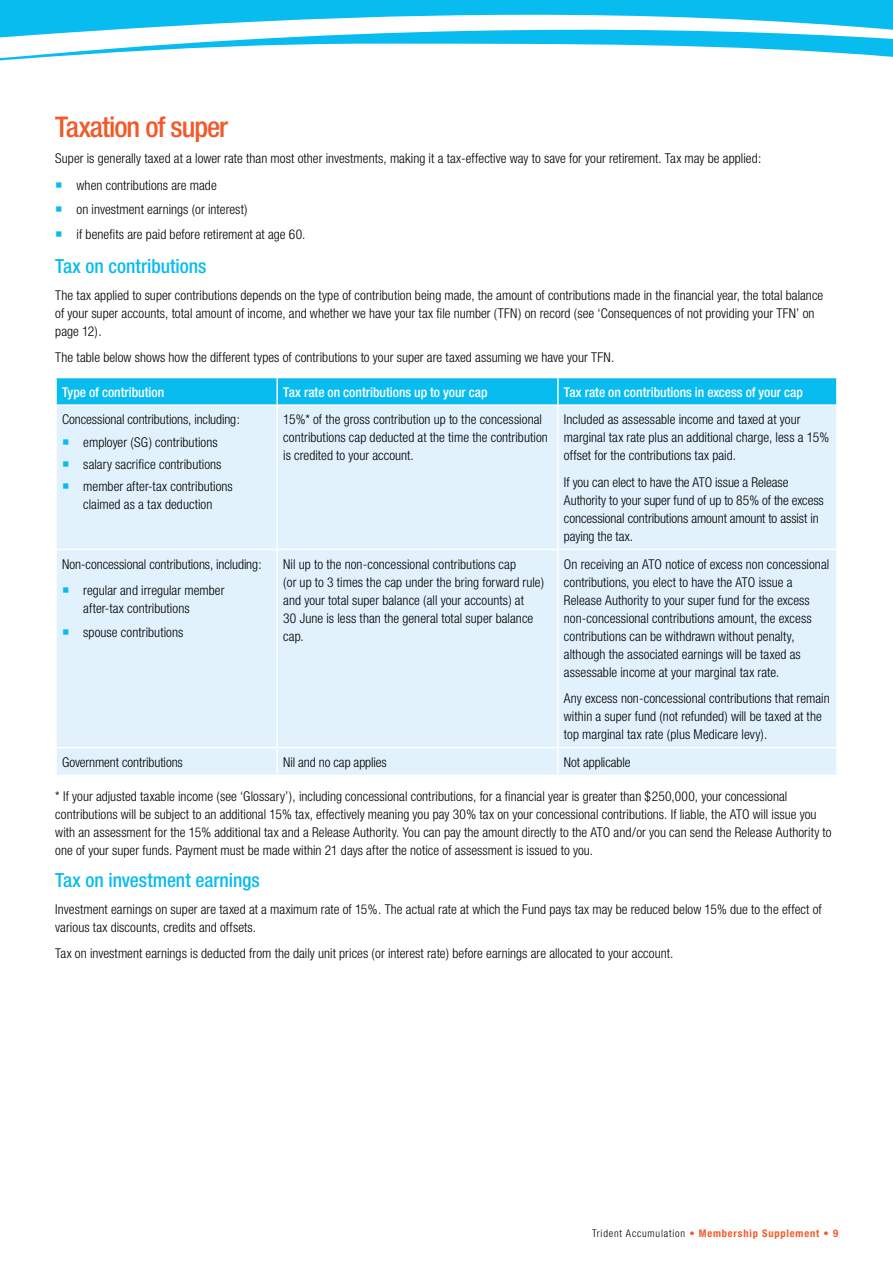
<style>
.page{position:relative;width:893px;height:1263px;background:#fff}
.page>*{position:absolute;margin:0;border:0;box-sizing:border-box;transform-origin:0 0}
.t1{font:500 condensed 28.5px "Helvetica Neue";letter-spacing:-.035em;color:#f15a2a}
.t2{font:500 condensed 19.5px "Helvetica Neue";letter-spacing:-.005em;color:#09bcef}
.t3{font:300 condensed 13.5px/18px "Helvetica Neue";letter-spacing:.005em;color:#000}
.t4{font:500 condensed 13.5px "Helvetica Neue";color:#fff}
.t5{font:700 condensed 10.5px "Helvetica Neue";letter-spacing:.075em;color:#f15a2a}
.s1{font-weight:300;color:#000}
</style>
<div class="page">
<svg style="left:0;top:0;width:893px;height:61px;fill:#09bcef"></svg>
<div style="left:57px;top:378px;width:779px;height:26px;background:#09bcef"></div>
<div style="left:57px;top:406px;width:779px;height:369px;background:#e1f2fc"></div>
<hr style="left:276px;top:378px;width:2px;height:26px;background:#fff">
<hr style="left:557px;top:378px;width:2px;height:26px;background:#fff">
<hr style="left:276px;top:406px;width:2px;height:143px;background:#fff">
<hr style="left:557px;top:406px;width:2px;height:143px;background:#fff">
<hr style="left:55px;top:549px;width:222px;height:1px;background:#fff">
<hr style="left:277px;top:549px;width:281px;height:1px;background:#fff">
<hr style="left:276px;top:550px;width:2px;height:197px;background:#fff">
<hr style="left:558px;top:549px;width:280px;height:1px;background:#fff">
<hr style="left:557px;top:550px;width:2px;height:197px;background:#fff">
<hr style="left:55px;top:747px;width:222px;height:1px;background:#fff">
<hr style="left:277px;top:747px;width:281px;height:1px;background:#fff">
<hr style="left:276px;top:748px;width:2px;height:27px;background:#fff">
<hr style="left:558px;top:747px;width:280px;height:1px;background:#fff">
<hr style="left:557px;top:748px;width:2px;height:27px;background:#fff">
<svg style="left:63px;top:439px;width:5px;height:5px"></svg>
<svg style="left:63px;top:461px;width:5px;height:6px"></svg>
<svg style="left:63px;top:483px;width:5px;height:6px"></svg>
<svg style="left:63px;top:587px;width:5px;height:6px"></svg>
<svg style="left:63px;top:630px;width:5px;height:5px"></svg>
<h1 class="t1" style="left:55px;top:110px;width:174px">Taxation of super</h1>
<p class="t3" style="left:77px;top:145px;width:686px;line-height:26.5px;text-indent:-21px">Super is generally taxed at a lower rate than most other investments, making it a tax-effective way to save for your retirement. Tax may be applied: when contributions are made</p>
<p class="t3" style="left:77px;top:197px;width:230px;line-height:24.5px">on investment earnings (or interest)<br>if benefits are paid before retirement at age 60.</p>
<h2 class="t2" style="left:55px;top:255px;width:153px">Tax on contributions</h2>
<p class="t3" style="left:55px;top:286px;width:770px">The tax applied to super contributions depends on the type of contribution being made, the amount of contributions made in the financial year, the total balance of your super accounts, total amount of income, and whether we have your tax file number (TFN) on record (see ‘Consequences of not providing your TFN’ on page 12).</p>
<p class="t3" style="left:55px;top:348px;width:560px">The table below shows how the different types of contributions to your super are taxed assuming we have your TFN.</p>
<p class="t4" style="left:62px;top:384px;width:104px">Type of contribution</p>
<p class="t4" style="left:283px;top:384px;width:206px">Tax rate on contributions up to your cap</p>
<p class="t4" style="left:564px;top:384px;width:241px">Tax rate on contributions in excess of your cap</p>
<p class="t3" style="left:83px;top:408px;width:158px;line-height:22.2px;text-indent:-21px">Concessional contributions, including: employer (SG) contributions salary sacrifice contributions member after-tax contributions</p>
<p class="t3" style="left:83px;top:495px;width:131px">claimed as a tax deduction</p>
<p class="t3" style="left:283px;top:410px;width:266px">15%* of the gross contribution up to the concessional contributions cap deducted at the time the contribution is credited to your account.</p>
<p class="t3" style="left:564px;top:410px;width:267px">Included as assessable income and taxed at your marginal tax rate plus an additional charge, less a 15% offset for the contributions tax paid.</p>
<p class="t3" style="left:564px;top:473px;width:261px">If you can elect to have the ATO issue a Release Authority to your super fund of up to 85% of the excess concessional contributions amount amount to assist in paying the tax.</p>
<p class="t3" style="left:83px;top:550px;width:180px;line-height:26.5px;text-indent:-21px">Non-concessional contributions, including: regular and irregular member</p>
<p class="t3" style="left:83px;top:596px;width:108px;line-height:24.5px">after-tax contributions spouse contributions</p>
<p class="t3" style="left:283px;top:555px;width:263px">Nil up to the non-concessional contributions cap<br>(or up to 3 times the cap under the bring forward rule) and your total super balance (all your accounts) at<br>30 June is less than the general total super balance cap.</p>
<p class="t3" style="left:564px;top:555px;width:267px">On receiving an ATO notice of excess non concessional contributions, you elect to have the ATO issue a Release Authority to your super fund for the excess non-concessional contributions amount, the excess contributions can be withdrawn without penalty, although the associated earnings will be taxed as assessable income at your marginal tax rate.</p>
<p class="t3" style="left:564px;top:689px;width:267px">Any excess non-concessional contributions that remain within a super fund (not refunded) will be taxed at the top marginal tax rate (plus Medicare levy).</p>
<p class="t3" style="left:62px;top:753px;width:122px">Government contributions</p>
<p class="t3" style="left:283px;top:753px;width:105px">Nil and no cap applies</p>
<p class="t3" style="left:564px;top:753px;width:68px">Not applicable</p>
<p class="t3" style="left:55px;top:787px;width:778px">* If your adjusted taxable income (see ‘Glossary’), including concessional contributions, for a financial year is greater than $250,000, your concessional contributions will be subject to an additional 15% tax, effectively meaning you pay 30% tax on your concessional contributions. If liable, the ATO will issue you with an assessment for the 15% additional tax and a Release Authority. You can pay the amount directly to the ATO and/or you can send the Release Authority to one of your super funds. Payment must be made within 21 days after the notice of assessment is issued to you.</p>
<h2 class="t2" style="left:55px;top:869px;width:206px">Tax on investment earnings</h2>
<p class="t3" style="left:55px;top:900px;width:768px">Investment earnings on super are taxed at a maximum rate of 15%. The actual rate at which the Fund pays tax may be reduced below 15% due to the effect of various tax discounts, credits and offsets.</p>
<p class="t3" style="left:55px;top:944px;width:620px">Tax on investment earnings is deducted from the daily unit prices (or interest rate) before earnings are allocated to your account.</p>
<p class="t5" style="left:592px;top:1227px;width:247px"><span class="s1">Trident Accumulation</span> • Membership Supplement • 9</p>
</div>
